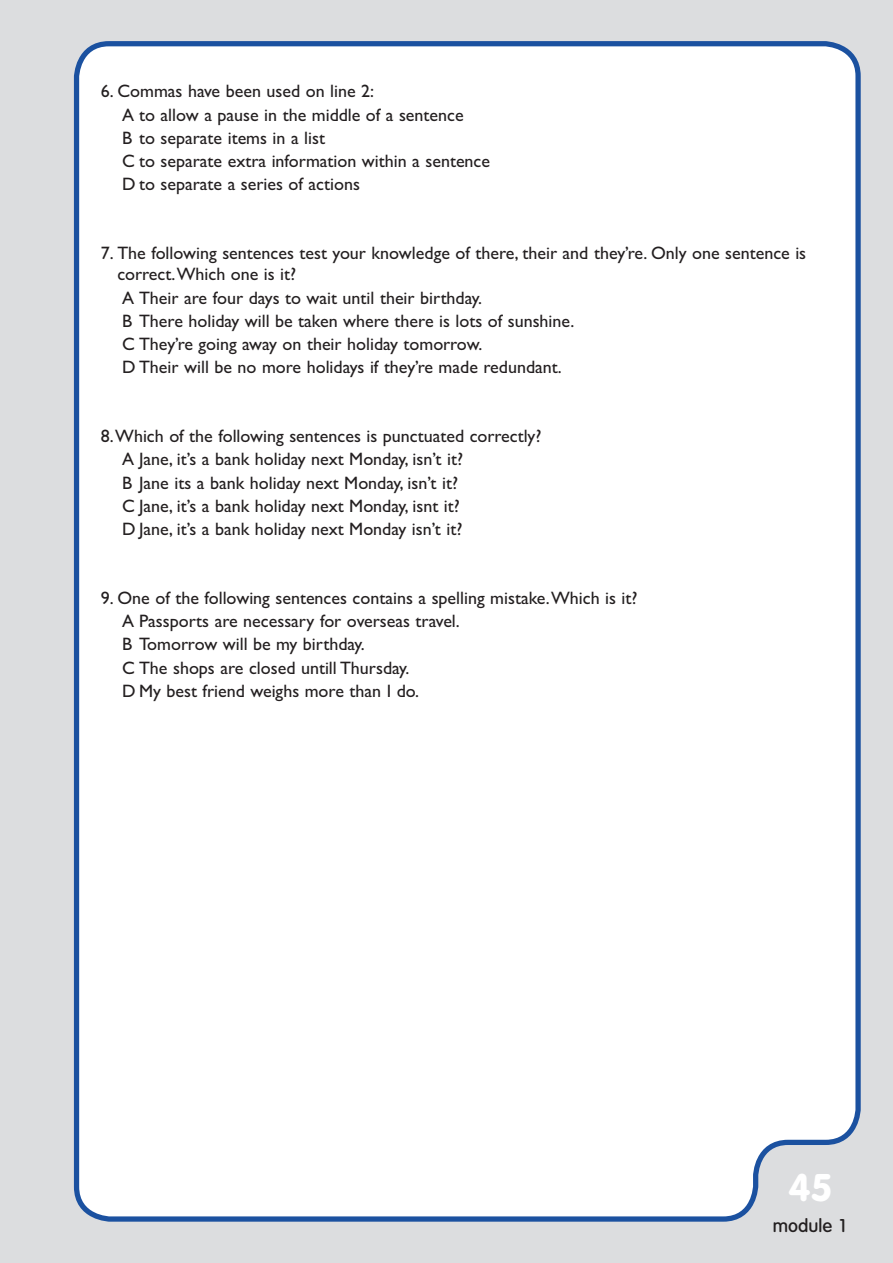
<style>
.page{position:relative;width:893px;height:1263px;background:#dcdddf}
.page>*{position:absolute;margin:0;border:0;box-sizing:border-box;transform-origin:0 0}
.t1{font:700 37.5px "Volkswagen";color:#fff}
.t2{font:18px/23.1px "Gill Sans";color:#231f20}
.t3{font:500 18px "Volkswagen";color:#231f20}
</style>
<div class="page">
<div style="left:73px;top:41px;width:788px;height:1181px;background:#fff"></div>
<p class="t2" style="left:122px;top:80px;width:370px;text-indent:-21px">6. Commas have been used on line 2:<br>A to allow a pause in the middle of a sentence<br>B to separate items in a list<br>C to separate extra information within a sentence D to separate a series of actions</p>
<p class="t2" style="left:117px;top:243px;width:690px;line-height:21px;text-indent:-16px">7. The following sentences test your knowledge of there, their and they’re. Only one sentence is correct.Which one is it?</p>
<p class="t2" style="left:122px;top:286px;width:454px">A Their are four days to wait until their birthday.<br>B There holiday will be taken where there is lots of sunshine.<br>C They’re going away on their holiday tomorrow.<br>D Their will be no more holidays if they’re made redundant.</p>
<p class="t2" style="left:122px;top:424px;width:421px;text-indent:-21px">8.Which of the following sentences is punctuated correctly?<br>A Jane, it’s a bank holiday next Monday, isn’t it?<br>B Jane its a bank holiday next Monday, isn’t it?<br>C Jane, it’s a bank holiday next Monday, isnt it?<br>D Jane, it’s a bank holiday next Monday isn’t it?</p>
<p class="t2" style="left:122px;top:586px;width:517px;text-indent:-21px">9. One of the following sentences contains a spelling mistake.Which is it?<br>A Passports are necessary for overseas travel.<br>B Tomorrow will be my birthday.<br>C The shops are closed untill Thursday.<br>D My best friend weighs more than I do.</p>
<h1 class="t1" style="left:788px;top:1166px;width:46px">45</h1>
<p class="t3" style="left:773px;top:1215px;width:77px">module 1</p>
</div>
